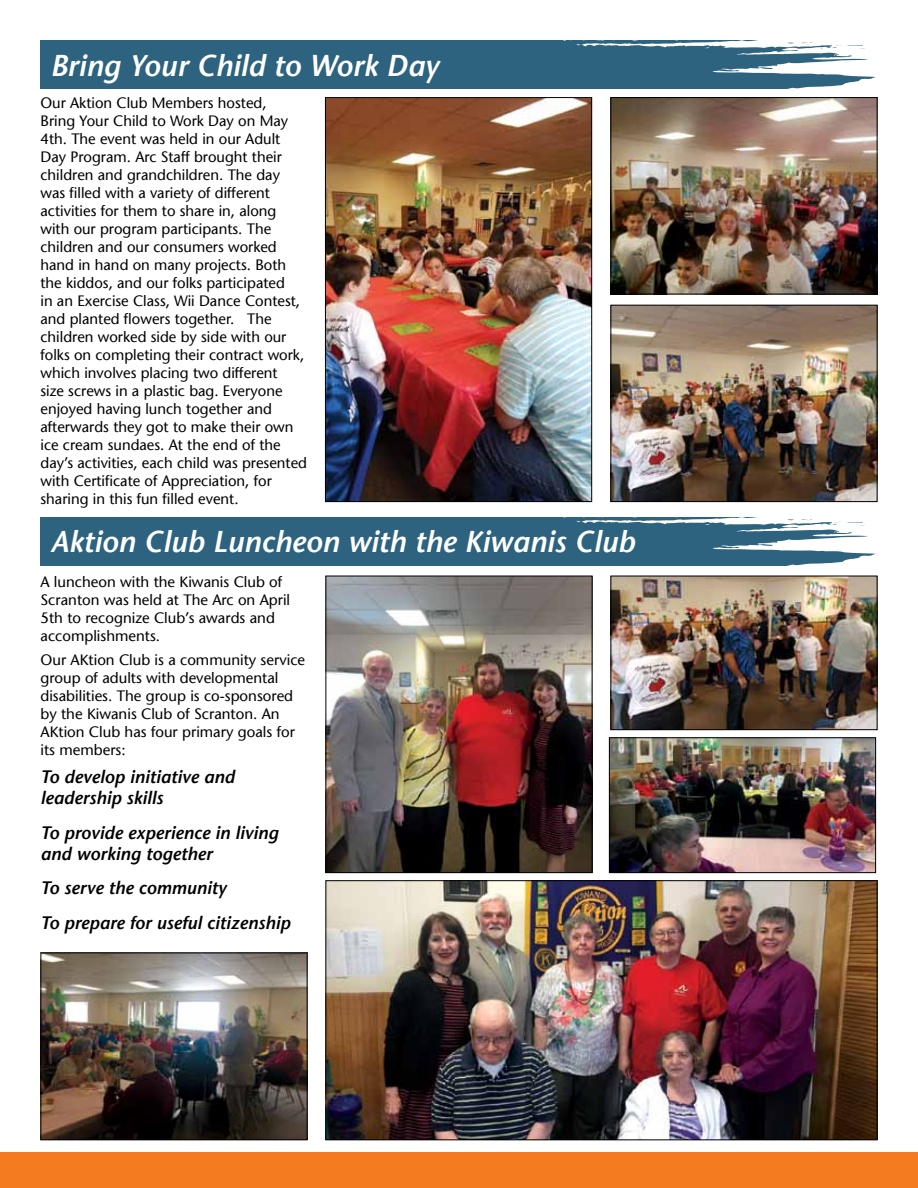
<style>
.page{position:relative;width:918px;height:1188px;background:#fff}
.page>*{position:absolute;margin:0;border:0;box-sizing:border-box;transform-origin:0 0}
.t1{font:italic 600 30px "Stone Sans Std";color:#fff}
.t2{font:italic 600 18px/21px "Stone Sans Std";color:#000}
.t3{font:500 15px/18px "Stone Sans Std";color:#000}
</style>
<div class="page">
<div style="left:0;top:1153px;width:918px;height:35px;background:#f47b20"></div>
<svg style="left:40px;top:40px;width:836px;height:49px;background:#42728c"></svg>
<img style="left:612px;top:99px;width:264px;height:193px">
<div style="left:610px;top:97px;width:268px;height:197px;border:1px solid #000"></div>
<img style="left:612px;top:307px;width:264px;height:193px">
<div style="left:610px;top:305px;width:268px;height:197px;border:1px solid #000"></div>
<img style="left:327px;top:99px;width:263px;height:401px">
<div style="left:325px;top:97px;width:267px;height:405px;border:1px solid #000"></div>
<svg style="left:40px;top:517px;width:836px;height:48px;background:#42728c"></svg>
<img style="left:612px;top:578px;width:264px;height:150px">
<div style="left:610px;top:576px;width:268px;height:154px;border:1px solid #000"></div>
<img style="left:611px;top:739px;width:263px;height:132px">
<div style="left:609px;top:737px;width:267px;height:136px;border:1px solid #000"></div>
<img style="left:42px;top:955px;width:264px;height:183px">
<div style="left:40px;top:953px;width:268px;height:187px;border:1px solid #000"></div>
<img style="left:328px;top:578px;width:262px;height:293px">
<div style="left:326px;top:576px;width:266px;height:297px;border:1px solid #000"></div>
<img style="left:328px;top:882px;width:548px;height:256px">
<div style="left:326px;top:880px;width:552px;height:260px;border:1px solid #000"></div>
<h1 class="t1" style="left:51px;top:47px;width:390px">Bring Your Child to Work Day</h1>
<p class="t3" style="left:40px;top:94px;width:268px">Our Aktion Club Members hosted,<br>Bring Your Child to Work Day on May 4th. The event was held in our Adult Day Program. Arc Staff brought their children and grandchildren. The day was filled with a variety of different activities for them to share in, along with our program participants. The children and our consumers worked hand in hand on many projects. Both the kiddos, and our folks participated<br>in an Exercise Class, Wii Dance Contest, and planted flowers together. The children worked side by side with our folks on completing their contract work, which involves placing two different<br>size screws in a plastic bag. Everyone enjoyed having lunch together and afterwards they got to make their own ice cream sundaes. At the end of the day’s activities, each child was presented with Certificate of Appreciation, for sharing in this fun filled event.</p>
<h1 class="t1" style="left:51px;top:524px;width:586px">Aktion Club Luncheon with the Kiwanis Club</h1>
<p class="t3" style="left:40px;top:572px;width:251px">A luncheon with the Kiwanis Club of<br>Scranton was held at The Arc on April<br>5th to recognize Club’s awards and accomplishments.</p>
<p class="t3" style="left:40px;top:651px;width:266px">Our AKtion Club is a community service group of adults with developmental disabilities. The group is co-sponsored by the Kiwanis Club of Scranton. An AKtion Club has four primary goals for its members:</p>
<p class="t2" style="left:40px;top:766px;width:196px">To develop initiative and leadership skills</p>
<p class="t2" style="left:40px;top:822px;width:240px">To provide experience in living and working together</p>
<p class="t2" style="left:40px;top:871px;width:252px;line-height:34.5px">To serve the community<br>To prepare for useful citizenship</p>
</div>
